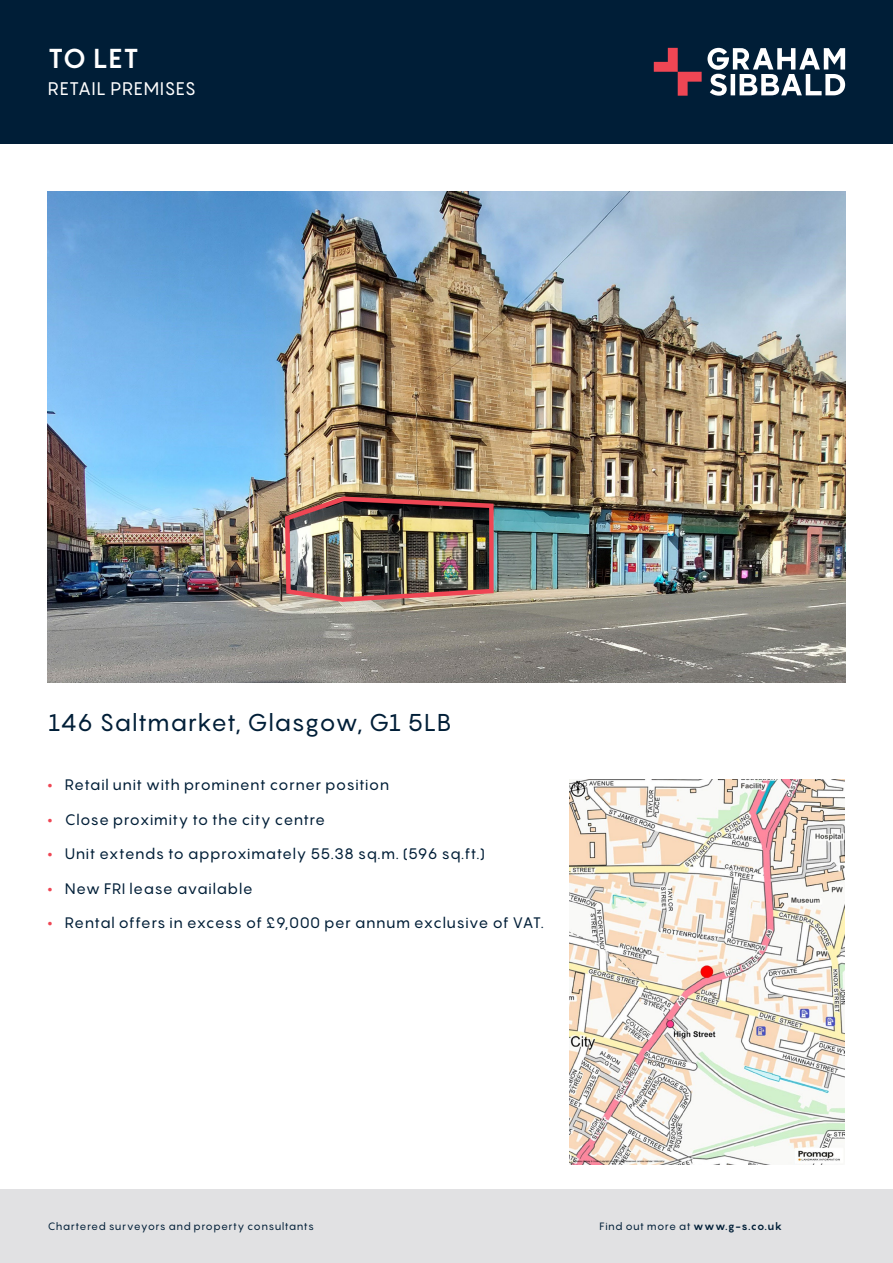
<style>
.page{position:relative;width:893px;height:1263px;background:#fff}
.page>*{position:absolute;margin:0;border:0;box-sizing:border-box;transform-origin:0 0}
._1_TL_FS{font:700 27px "Pangram";color:#fff}
._3_address{font:24px "Pangram";letter-spacing:.005em;color:#001e37}
._2_prop_type{font:18px "Pangram";letter-spacing:.02em;color:#fff}
._5_bullets{font:15px "Pangram";letter-spacing:.025em;color:#001e37}
.t1{font:10.5px "Pangram";letter-spacing:.04em;color:#001e37}
.s1{font-weight:900;color:#ef4654}
.s2{font-weight:700}
</style>
<div class="page">
<div style="left:0;top:1189px;width:893px;height:74px;background:#e1e1e3"></div>
<div style="left:0;top:0;width:893px;height:144px;background:#001e37"></div>
<svg style="left:654px;top:48px;width:191px;height:48px"></svg>
<img style="left:48px;top:191px;width:797px;height:491px">
<img style="left:570px;top:779px;width:274px;height:385px">
<img style="left:282px;top:494px;width:214px;height:110px">
<p class="_1_TL_FS" style="left:48px;top:41px;width:92px">TO LET</p>
<p class="_2_prop_type" style="left:48px;top:77px;width:150px">RETAIL PREMISES</p>
<p class="_3_address" style="left:48px;top:707px;width:405px">146 Saltmarket, Glasgow, G1 5LB</p>
<p class="_5_bullets" style="left:48px;top:775px;width:343px"><span class="s1">•</span> Retail unit with prominent corner position</p>
<p class="_5_bullets" style="left:48px;top:810px;width:279px"><span class="s1">•</span> Close proximity to the city centre</p>
<p class="_5_bullets" style="left:48px;top:844px;width:439px"><span class="s1">•</span> Unit extends to approximately 55.38 sq.m. (596 sq.ft.)</p>
<p class="_5_bullets" style="left:48px;top:879px;width:206px"><span class="s1">•</span> New FRI lease available</p>
<p class="_5_bullets" style="left:48px;top:913px;width:497px"><span class="s1">•</span> Rental offers in excess of £9,000 per annum exclusive of VAT.</p>
<p class="t1" style="left:48px;top:1220px;width:268px">Chartered surveyors and property consultants</p>
<p class="t1" style="left:600px;top:1220px;width:184px">Find out more at <span class="s2">www.g-s.co.uk</span></p>
</div>
